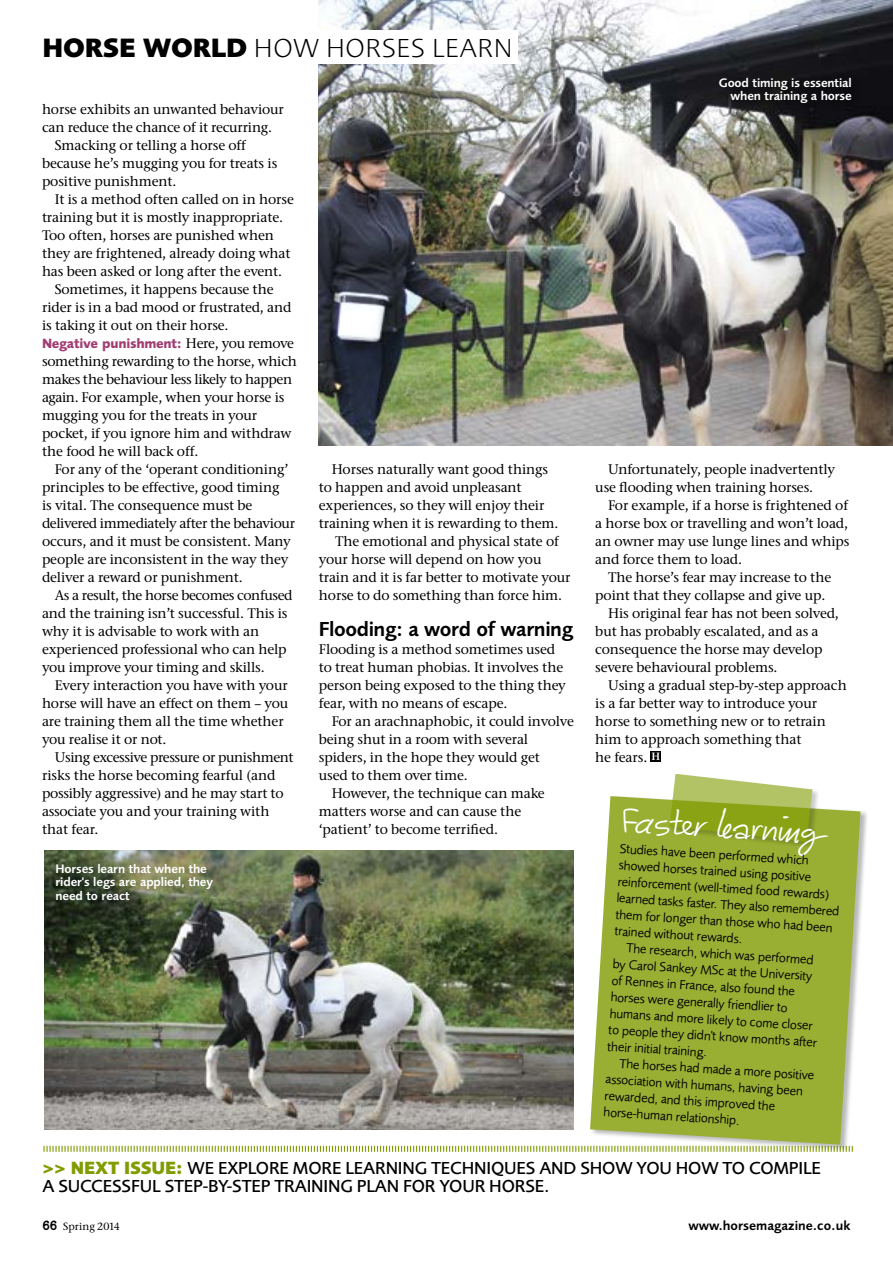
<style>
.page{position:relative;width:893px;height:1263px;background:#fff}
.page>*{position:absolute;margin:0;border:0;box-sizing:border-box;transform-origin:0 0}
.t1{font:39px "Manwriting";color:#fff}
.t2{font:300 27px "Foundry Sans";letter-spacing:.03em;color:#000}
.t3{font:600 21px "Foundry Sans";letter-spacing:-.02em;color:#000}
.t4{font:500 18px/18px "Foundry Sans";letter-spacing:-.01em;color:#000}
.t5{font:500 13.8px/18px "Stone Ser ITC Std";letter-spacing:-.01em;color:#000}
.t6{font:700 13.8px "Foundry Sans";letter-spacing:-.02em;color:#a13d71}
.t7{font:13.5px "Foundry Sans";color:#000}
.t8{font:600 13.5px "Foundry Sans";color:#000}
.t9{font:600 12.75px/13.5px "Foundry Sans";letter-spacing:-.01em;color:#fff}
.t10{font:500 10.5px "Stone Ser ITC Std";color:#000}
.s1{font-weight:800}
.s2{font-family:"Stone Ser ITC Std";font-weight:500;color:#000}
.s3{font-weight:600;font-size:10.5px;color:#fff}
.s4{font-weight:800;color:#809c00}
.s5{font-family:"Esfera NF";font-weight:700;font-size:12.75px}
</style>
<div class="page">
<img style="left:319px;top:0;width:574px;height:446px">
<svg style="left:43px;top:1145px;width:810px;height:7px"></svg>
<img style="left:45px;top:851px;width:528px;height:279px">
<div style="left:590px;top:795px;width:278px;height:356px;background:#000;opacity:.35"></div>
<svg style="left:590px;top:796px;width:270px;height:349px;background:#a2b547"></svg>
<div style="left:670px;top:773px;width:150px;height:75px;background:#000;opacity:.35"></div>
<svg style="left:669px;top:774px;width:143px;height:68px;background:#a5b74e"></svg>
<div style="left:651px;top:751px;width:10px;height:11px;background:#000"></div>
<div style="left:288px;top:30px;width:230px;height:34px;background:#fff"></div>
<div style="left:714px;top:73px;width:148px;height:41px;background:#000;opacity:.75"></div>
<h2 class="t2" style="left:43px;top:33px;width:471px"><span class="s1">HORSE WORLD</span> HOW H ORSES LEARN</h2>
<p class="t5" style="left:42px;top:100px;width:243px">horse exhibits an unwanted behaviour</p>
<p class="t5" style="left:42px;top:118px;width:232px">can reduce the chance of it recurring.</p>
<p class="t5" style="left:55px;top:136px;width:193px">Smacking or telling a horse off</p>
<p class="t5" style="left:42px;top:154px;width:237px">because he’s mugging you for treats is</p>
<p class="t5" style="left:42px;top:172px;width:136px">positive punishment.</p>
<p class="t5" style="left:55px;top:190px;width:241px">It is a method often called on in horse</p>
<p class="t5" style="left:42px;top:208px;width:243px">training but it is mostly inappropriate.</p>
<p class="t5" style="left:42px;top:226px;width:233px">Too often, horses are punished when</p>
<p class="t5" style="left:42px;top:244px;width:250px">they are frightened, already doing what</p>
<p class="t5" style="left:42px;top:262px;width:242px">has been asked or long after the event.</p>
<p class="t5" style="left:55px;top:280px;width:221px">Sometimes, it happens because the</p>
<p class="t5" style="left:42px;top:298px;width:251px">rider is in a bad mood or frustrated, and</p>
<p class="t5" style="left:42px;top:316px;width:188px">is taking it out on their horse.</p>
<p class="t6" style="left:42px;top:335px;width:254px">Negative punishment: <span class="s2">Here, you remove</span></p>
<p class="t5" style="left:42px;top:352px;width:257px">something rewarding to the horse, which makes the behaviour less likely to happen again. For example, when your horse is mugging you for the treats in your pocket, if you ignore him and withdraw the food he will back off.</p>
<p class="t5" style="left:42px;top:460px;width:255px;text-indent:13px">For any of the ‘operant conditioning’ principles to be effective, good timing<br>is vital. The consequence must be delivered immediately after the behaviour occurs, and it must be consistent. Many people are inconsistent in the way they deliver a reward or punishment.</p>
<p class="t5" style="left:42px;top:586px;width:252px;text-indent:13px">As a result, the horse becomes confused and the training isn’t successful. This is why it is advisable to work with an experienced professional who can help you improve your timing and skills.</p>
<p class="t5" style="left:42px;top:676px;width:248px;text-indent:13px">Every interaction you have with your horse will have an effect on them – you are training them all the time whether you realise it or not.</p>
<p class="t5" style="left:42px;top:748px;width:253px;text-indent:13px">Using excessive pressure or punishment risks the horse becoming fearful (and possibly aggressive) and he may start to associate you and your training with that fear.</p>
<p class="t9" style="left:55px;top:862px;width:159px">Horses learn that when the rider's legs are applied, they need to react</p>
<p class="t5" style="left:332px;top:460px;width:218px">Horses naturally want good things</p>
<p class="t5" style="left:319px;top:478px;width:204px">to happen and avoid unpleasant</p>
<p class="t5" style="left:319px;top:496px;width:227px">experiences, so they will enjoy their</p>
<p class="t5" style="left:319px;top:514px;width:241px">training when it is rewarding to them.</p>
<p class="t5" style="left:335px;top:532px;width:225px">The emotional and physical state of</p>
<p class="t5" style="left:319px;top:550px;width:224px">your horse will depend on how you</p>
<p class="t5" style="left:319px;top:568px;width:253px">train and it is far better to motivate your</p>
<p class="t5" style="left:319px;top:586px;width:245px">horse to do something than force him.</p>
<h3 class="t3" style="left:319px;top:617px;width:256px">Flooding: a word of warning</h3>
<p class="t5" style="left:319px;top:640px;width:249px">Flooding is a method sometimes used to treat human phobias. It involves the person being exposed to the thing they fear, with no means of escape.</p>
<p class="t5" style="left:332px;top:712px;width:244px">For an arachnaphobic, it could involve</p>
<p class="t5" style="left:319px;top:730px;width:211px">being shut in a room with several</p>
<p class="t5" style="left:319px;top:748px;width:222px">spiders, in the hope they would get</p>
<p class="t5" style="left:319px;top:766px;width:150px">used to them over time.</p>
<p class="t5" style="left:332px;top:784px;width:215px">However, the technique can make</p>
<p class="t5" style="left:319px;top:802px;width:204px">matters worse and can cause the</p>
<p class="t5" style="left:319px;top:820px;width:181px">‘patient’ to become terrified.</p>
<p class="t9" style="left:719px;top:76px;width:134px;text-align:right">Good timing is essential when training a horse</p>
<p class="t5" style="left:595px;top:460px;width:241px;text-indent:13px">Unfortunately, people inadvertently use flooding when training horses.</p>
<p class="t5" style="left:595px;top:496px;width:256px;text-align:justify;text-indent:13px">For example, if a horse is frightened of a horse box or travelling and won’t load, an owner may use lunge lines and whips and force them to load.</p>
<p class="t5" style="left:608px;top:568px;width:225px">The horse’s fear may increase to the</p>
<p class="t5" style="left:595px;top:586px;width:231px">point that they collapse and give up.</p>
<p class="t5" style="left:608px;top:604px;width:232px">His original fear has not been solved,</p>
<p class="t5" style="left:595px;top:622px;width:225px">but has probably escalated, and as a</p>
<p class="t5" style="left:595px;top:640px;width:229px">consequence the horse may develop</p>
<p class="t5" style="left:595px;top:658px;width:184px">severe behavioural problems.</p>
<p class="t5" style="left:608px;top:676px;width:240px">Using a gradual step-by-step approach</p>
<p class="t5" style="left:595px;top:694px;width:223px">is a far better way to introduce your</p>
<p class="t5" style="left:595px;top:712px;width:232px">horse to something new or to retrain</p>
<p class="t5" style="left:595px;top:730px;width:208px">him to approach something that</p>
<p class="t5" style="left:595px;top:748px;width:66px">he fears. <span class="s3">H</span></p>
<h1 class="t1" style="left:624px;top:791px;width:216px;rotate:4deg">Fa ste r learning</h1>
<p class="t7" style="left:620px;top:842px;width:191px;rotate:3deg">Studies have been performed which</p>
<p class="t7" style="left:619px;top:858px;width:195px;rotate:3deg">showed horses trained using positive</p>
<p class="t7" style="left:618px;top:875px;width:213px;rotate:3deg">reinforcement (well-timed food rewards)</p>
<p class="t7" style="left:617px;top:891px;width:225px;rotate:3deg">learned tasks faster. They also remembered</p>
<p class="t7" style="left:616px;top:908px;width:219px;rotate:3deg">them for longer than those who had been</p>
<p class="t7" style="left:615px;top:924px;width:130px;rotate:3deg">trained without rewards.</p>
<p class="t7" style="left:627px;top:941px;width:189px;rotate:3deg">The research, which was performed</p>
<p class="t7" style="left:613px;top:957px;width:202px;rotate:3deg">by Carol Sankey MSc at the University</p>
<p class="t7" style="left:612px;top:973px;width:185px;rotate:3deg">of Rennes in France, also found the</p>
<p class="t7" style="left:611px;top:990px;width:179px;rotate:3deg">horses were generally friendlier to</p>
<p class="t7" style="left:610px;top:1007px;width:205px;rotate:3deg">humans and more likely to come closer</p>
<p class="t7" style="left:609px;top:1023px;width:210px;rotate:3deg">to people they didn't know months after</p>
<p class="t7" style="left:608px;top:1039px;width:101px;rotate:3deg">their initial training.</p>
<p class="t7" style="left:620px;top:1057px;width:197px;rotate:3deg">The horses had made a more positive</p>
<p class="t7" style="left:606px;top:1072px;width:199px;rotate:3deg">association with humans, having been</p>
<p class="t7" style="left:605px;top:1089px;width:172px;rotate:3deg">rewarded, and this improved the</p>
<p class="t7" style="left:604px;top:1105px;width:138px;rotate:3deg">horse-human relationship.</p>
<h3 class="t4" style="left:43px;top:1160px;width:780px"><span class="s4">&gt;&gt; NEXT ISSUE:</span> WE EXPLORE MORE LEARNING TECH NIQUES AND SHOW YOU HOW TO COMPILE<br>A SUCCESSFUL STEP-BY-STEP TRAINING PLAN FOR YOUR HORSE.</h3>
<p class="t10" style="left:42px;top:1220px;width:79px"><span class="s5">66</span> Spring 2014</p>
<p class="t8" style="left:688px;top:1218px;width:163px">www.horsemagazine.co.uk</p>
</div>
